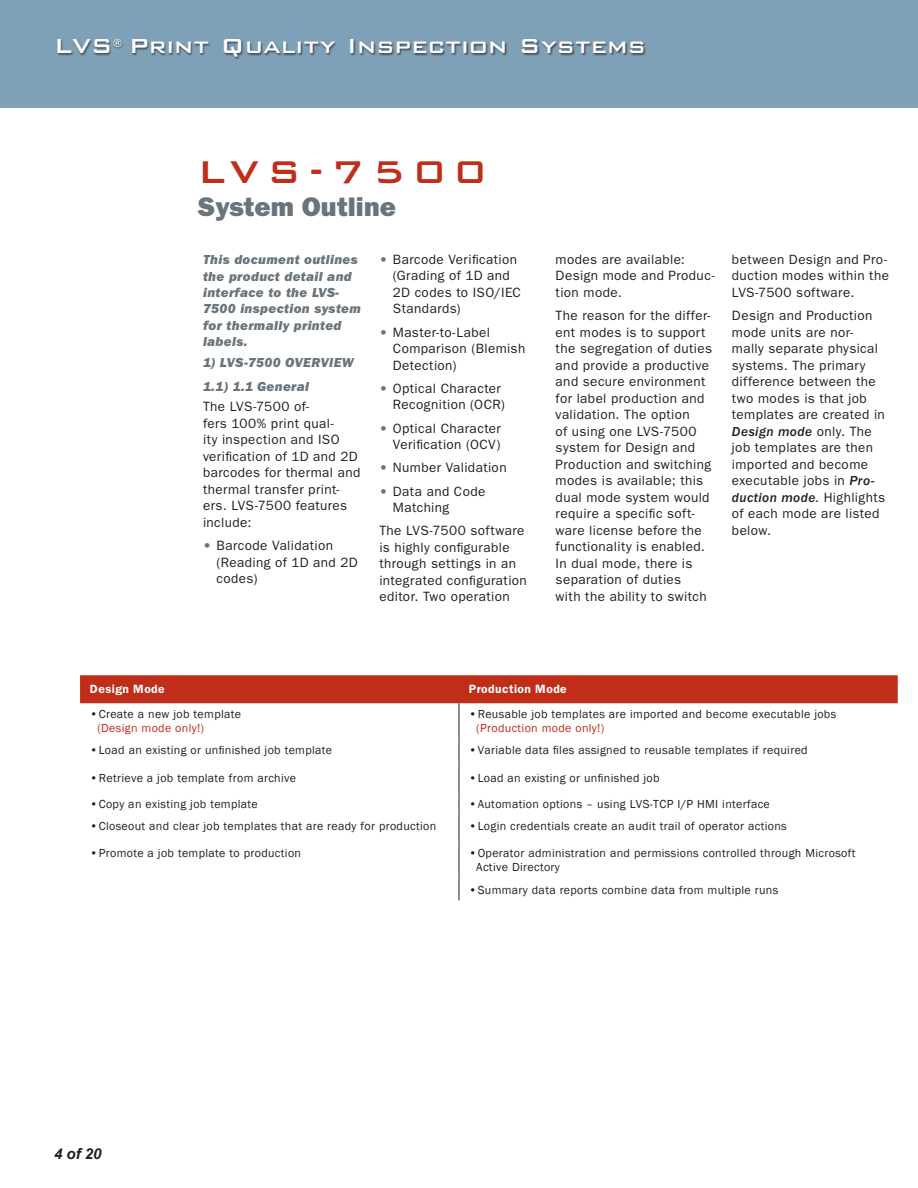
<style>
.page{position:relative;width:918px;height:1188px;background:#fff}
.page>*{position:absolute;margin:0;border:0;box-sizing:border-box;transform-origin:0 0}
.t1{font:500 42px "Bank Gothic BT";letter-spacing:.2em;color:#c02d19}
.t2{font:500 27px "Bank Gothic BT";color:#fff}
.t3{font:27px "ITC Franklin Gothic Std Hvy";color:#6a747b}
.t4{font:italic 700 15px "Arial";color:#231f20}
.t5{font:13.5px/16.5px "ITC Franklin Gothic Std";letter-spacing:.03em;color:#231f20}
.t6{font:13.5px/16.5px "ITC Franklin Gothic Std Hvy It";letter-spacing:.025em;color:#6a747b}
.t7{font:13.5px "ITC Franklin Gothic Std Med It";letter-spacing:.025em;color:#231f20}
.t8{font:12px/13.5px "Franklin Gothic";letter-spacing:.03em;color:#231f20}
.t9{font:12px "Franklin Gothic";letter-spacing:.03em;color:#c02d19}
.t10{font:600 12px "ITC Franklin Gothic Std";letter-spacing:.04em;color:#fff}
.t11{font:500 11.4px "Bank Gothic BT";color:#fff}
.s1{font-family:"ITC Franklin Gothic Std Hvy";color:#6a747b}
.s2{font-family:"ITC Franklin Gothic Std"}
.s3{font-family:"ITC Franklin Gothic Std Med It"}
.s4{font-family:"ITC Franklin Gothic Std";font-style:italic}
</style>
<div class="page">
<div style="left:0;top:0;width:918px;height:108px;background:#7ea1b7"></div>
<div style="left:58px;top:38px;width:588px;height:22px;background:#231f20;opacity:.7"></div>
<div style="left:80px;top:675px;width:818px;height:28px;background:#c02d19"></div>
<hr style="left:459px;top:703px;width:1px;height:36px;background:#231f20">
<svg style="left:459px;top:739px;width:1px;height:103px"></svg>
<hr style="left:459px;top:842px;width:1px;height:36px;background:#231f20">
<svg style="left:459px;top:878px;width:1px;height:22px"></svg>
<h2 class="t2" style="left:54px;top:32px;width:60px">LVS</h2>
<p class="t11" style="left:113px;top:38px;width:11px">®</p>
<h2 class="t2" style="left:129px;top:32px;width:518px">Print Quality Inspection Systems</h2>
<h1 class="t1" style="left:198px;top:150px;width:291px">LVS-7500</h1>
<h2 class="t3" style="left:198px;top:191px;width:200px">System Outline</h2>
<p class="t6" style="left:203px;top:251px;width:159px">This document outlines the product detail and interface to the LVS-<br>7500 inspection system for thermally printed labels.</p>
<p class="t6" style="left:203px;top:351px;width:152px;line-height:23.2px">1) LVS-7500 OVERVIEW<br>1.1) 1.1 General</p>
<p class="t5" style="left:203px;top:399px;width:159px">The LVS-7500 of-<br>fers 100% print qual-<br>ity inspection and ISO verification of 1D and 2D barcodes for thermal and thermal transfer print&shy;ers. LVS-7500 features include:</p>
<p class="t5" style="left:217px;top:537px;width:143px;text-indent:-14px"><span class="s1">•</span> Barcode Validation (Reading of 1D and 2D codes)</p>
<p class="t5" style="left:393px;top:251px;width:130px;text-indent:-14px"><span class="s1">•</span> Barcode Verification (Grading of 1D and<br>2D codes to ISO/IEC<br>Standards)</p>
<p class="t5" style="left:393px;top:324px;width:134px;text-indent:-14px"><span class="s1">•</span> Master-to-Label<br>Comparison (Blemish<br>Detection)</p>
<p class="t5" style="left:379px;top:380px;width:127px;text-align:right"><span class="s1">•</span> Optical Character<br>Recognition (OCR)</p>
<p class="t5" style="left:379px;top:420px;width:123px;text-align:right"><span class="s1">•</span> Optical Character<br>Verification (OCV)</p>
<p class="t5" style="left:379px;top:460px;width:129px"><span class="s1">•</span> Number Validation</p>
<p class="t5" style="left:393px;top:483px;width:94px;text-indent:-14px"><span class="s1">•</span> Data and Code<br>Matching</p>
<p class="t5" style="left:379px;top:523px;width:149px">The LVS-7500 software is highly configurable through settings in an integrated configuration editor. Two operation</p>
<p class="t5" style="left:556px;top:251px;width:161px">modes are available:<br>Design mode and Produc&shy;tion mode.</p>
<p class="t5" style="left:556px;top:307px;width:158px">The reason for the differ&shy;ent modes is to support the segregation of duties and provide a productive and secure environment for label production and validation. The option<br>of using one LVS-7500 system for Design and<br>Production and switching modes is available; this dual mode system would require a specific soft&shy;ware license before the functionality is enabled.<br>In dual mode, there is separation of duties<br>with the ability to switch</p>
<p class="t5" style="left:732px;top:251px;width:159px">between Design and Pro&shy;duction modes within the<br>LVS-7500 software.</p>
<p class="t5" style="left:732px;top:307px;width:154px">Design and Production mode units are nor&shy;mally separate physical systems. The primary difference between the two modes is that job templates are created in</p>
<p class="t7" style="left:732px;top:424px;width:141px">Design mode <span class="s2">only. The</span></p>
<p class="t5" style="left:732px;top:439px;width:144px">job templates are then imported and become executable jobs in <span class="s3">Pro-</span></p>
<p class="t7" style="left:732px;top:490px;width:155px">duction mode<span class="s4">.</span> <span class="s2">Highlights</span></p>
<p class="t5" style="left:732px;top:505px;width:149px">of each mode are listed below.</p>
<p class="t10" style="left:90px;top:682px;width:76px">Design Mode</p>
<p class="t10" style="left:469px;top:682px;width:99px">Production Mode</p>
<p class="t8" style="left:90px;top:708px;width:153px">•Create a new job template</p>
<p class="t9" style="left:97px;top:720px;width:108px">(Design mode only!)</p>
<p class="t8" style="left:469px;top:708px;width:369px">•Reusable job templates are imported and become executable jobs</p>
<p class="t9" style="left:476px;top:720px;width:130px">(Production mode only!)</p>
<p class="t8" style="left:90px;top:743px;width:244px">• Load an existing or unfinished job template</p>
<p class="t8" style="left:469px;top:743px;width:341px">• Variable data files assigned to reusable templates if required</p>
<p class="t8" style="left:90px;top:771px;width:208px">• Retrieve a job template from archive</p>
<p class="t8" style="left:469px;top:771px;width:192px">• Load an existing or unfinished job</p>
<p class="t8" style="left:90px;top:797px;width:170px">•Copy an existing job template</p>
<p class="t8" style="left:469px;top:797px;width:303px">• Automation options – using LVS-TCP I/P HMI interface</p>
<p class="t8" style="left:90px;top:819px;width:348px">• Closeout and clear job templates that are ready for production</p>
<p class="t8" style="left:469px;top:819px;width:320px">• Login credentials create an audit trail of operator actions</p>
<p class="t8" style="left:90px;top:847px;width:213px">•Promote a job template to production</p>
<p class="t8" style="left:476px;top:847px;width:381px;text-indent:-8px">• Operator administration and permissions controlled through Microsoft<br>Active Directory</p>
<p class="t8" style="left:469px;top:883px;width:311px">• Summary data reports combine data from multiple runs</p>
<p class="t4" style="left:54px;top:1144px;width:49px">4 of 20</p>
</div>
